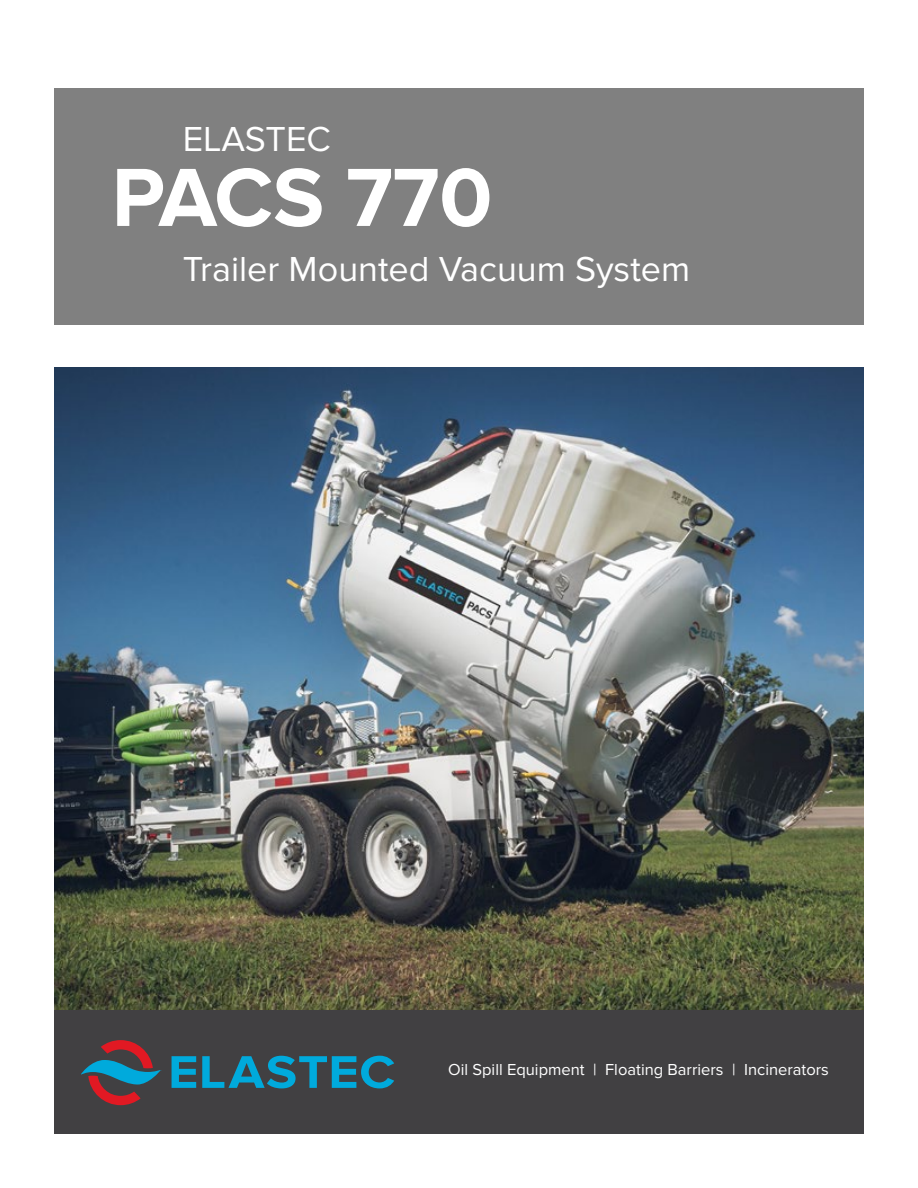
<style>
.page{position:relative;width:918px;height:1188px;background:#fff}
.page>*{position:absolute;margin:0;border:0;box-sizing:border-box;transform-origin:0 0}
.t1{font:700 85.5px "Proxima Nova";color:#fff}
.t2{font:36px "Proxima Nova";color:#fff}
.t3{font:16.5px "Proxima Nova";color:#fff}
</style>
<div class="page">
<img style="left:54px;top:367px;width:810px;height:644px">
<div style="left:54px;top:88px;width:810px;height:236px;background:#808080"></div>
<div style="left:54px;top:1011px;width:810px;height:123px;background:#414042"></div>
<svg style="left:172px;top:1056px;width:24px;height:32px"></svg>
<svg style="left:202px;top:1056px;width:192px;height:32px"></svg>
<svg style="left:81px;top:1040px;width:79px;height:65px"></svg>
<h2 class="t2" style="left:183px;top:118px;width:150px">ELASTEC</h2>
<h1 class="t1" style="left:112px;top:148px;width:382px">PACS 770</h1>
<h2 class="t2" style="left:183px;top:248px;width:509px">Trailer Mounted Vacuum System</h2>
<p class="t3" style="left:448px;top:1060px;width:382px">Oil Spill Equipment | Floating Barriers | Incinerators</p>
</div>
